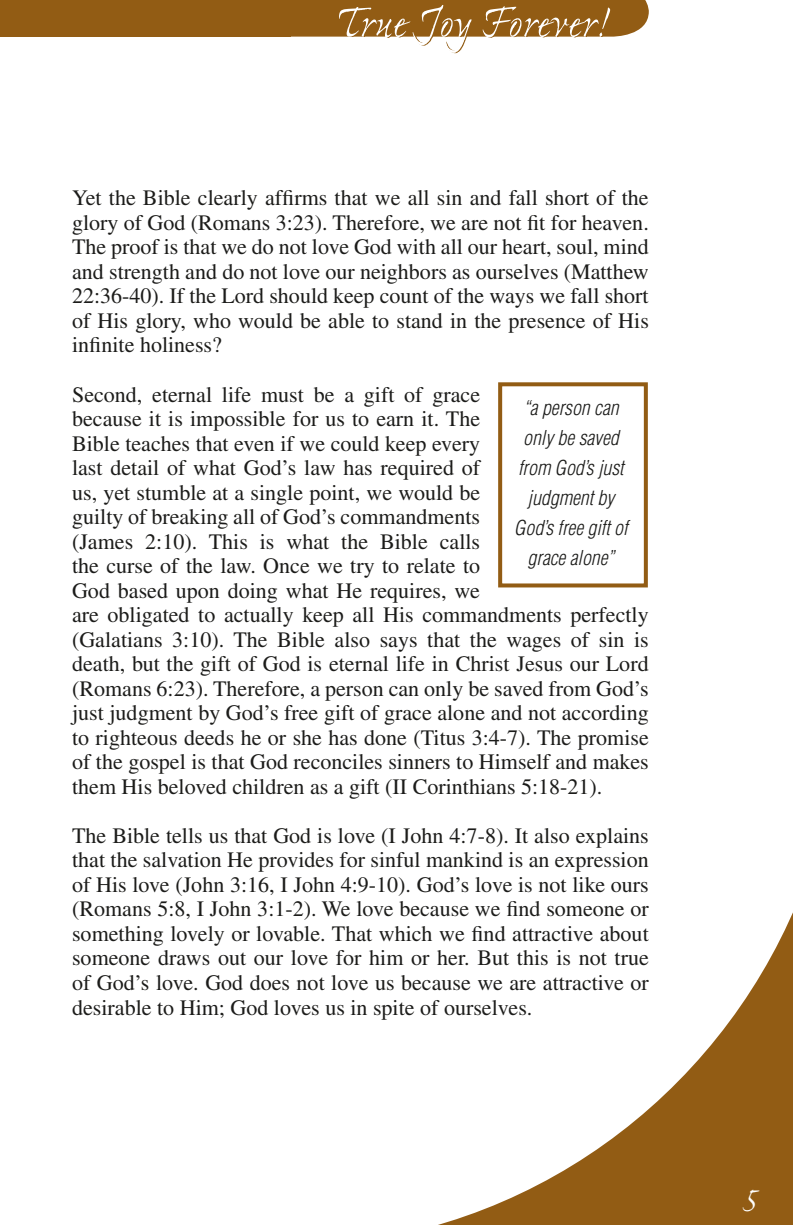
<style>
.page{position:relative;width:793px;height:1225px;background:#fff}
.page>*{position:absolute;margin:0;border:0;box-sizing:border-box;transform-origin:0 0}
.t1{font:38px "Ex Ponto";color:#fff}
.t2{font:22px/24.4px "Times";color:#1c1c1a;text-align:justify}
.t3{font:italic 300 condensed 20px/30px "Helvetica";color:#1c1c1a;text-align:center}
</style>
<div class="page">
<svg style="left:441px;top:914px;width:351px;height:310px"></svg>
<svg style="left:0;top:0;width:648px;height:53px"></svg>
<div style="left:498px;top:382px;width:149px;height:205px;border:4px solid #925c14"></div>
<p class="t2" style="left:72px;top:188px;width:578px">Yet the Bible clearly affirms that we all sin and fall short of the glory of God (Romans 3:23). Therefore, we are not fit for heaven.<br>The proof is that we do not love God with all our heart, soul, mind and strength and do not love our neighbors as ourselves (Matthew 22:36-40). If the Lord should keep count of the ways we fall short of His glory, who would be able to stand in the presence of His infinite holiness?</p>
<p class="t2" style="left:72px;top:384px;width:578px;text-align:left">Second, eternal life must be a gift of grace<br>because it is impossible for us to earn it. The<br>Bible teaches that even if we could keep every<br>last detail of what God’s law has required of<br>us, yet stumble at a single point, we would be<br>guilty of breaking all of God’s commandments<br>(James 2:10). This is what the Bible calls<br>the curse of the law. Once we try to relate to<br>God based upon doing what He requires, we<br>are obligated to actually keep all His commandments perfectly (Galatians 3:10). The Bible also says that the wages of sin is death, but the gift of God is eternal life in Christ Jesus our Lord (Romans 6:23). Therefore, a person can only be saved from God’s just judgment by God’s free gift of grace alone and not according to righteous deeds he or she has done (Titus 3:4-7). The promise of the gospel is that God reconciles sinners to Himself and makes them His beloved children as a gift (II Corinthians 5:18-21).</p>
<p class="t2" style="left:72px;top:825px;width:578px">The Bible tells us that God is love (I John 4:7-8). It also explains that the salvation He provides for sinful mankind is an expression of His love (John 3:16, I John 4:9-10). God’s love is not like ours (Romans 5:8, I John 3:1-2). We love because we find someone or something lovely or lovable. That which we find attractive about someone draws out our love for him or her. But this is not true of God’s love. God does not love us because we are attractive or desirable to Him; God loves us in spite of ourselves.</p>
<p class="t3" style="left:514px;top:394px;width:115px">“a person can only be saved from God’s just judgment by<br>God’s free gift of grace alone”</p>
<h1 class="t1" style="left:742px;top:1182px;width:15px">5</h1>
</div>
